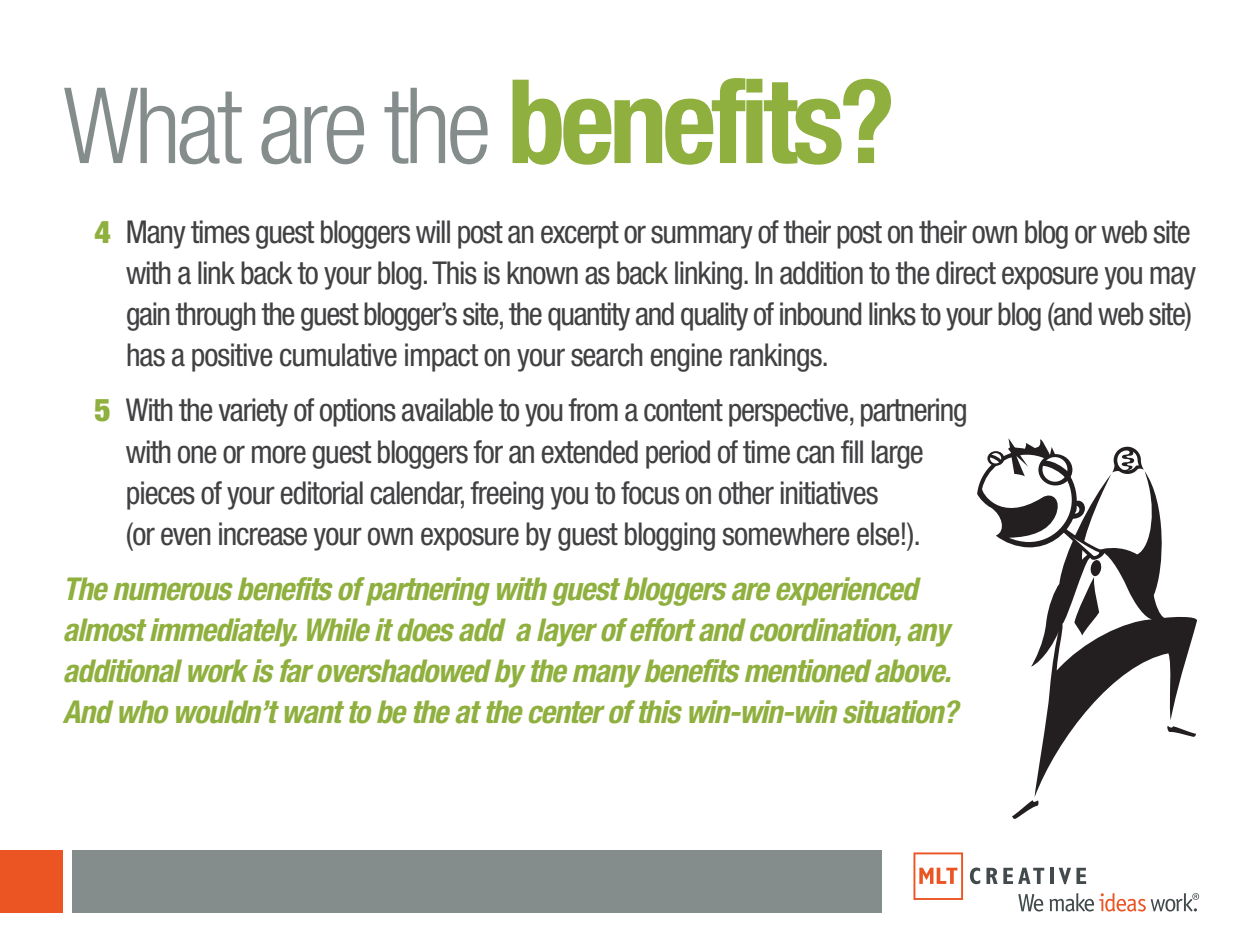
<style>
.page{position:relative;width:1260px;height:945px;background:#fff}
.page>*{position:absolute;margin:0;border:0;box-sizing:border-box;transform-origin:0 0}
.t1{font:300 condensed 105.52px "Helvetica Neue";letter-spacing:-.045em;color:#858c8c}
.t2{font:condensed 31.5px/41.1px "Helvetica Neue";letter-spacing:-.035em;color:#414042}
.t3{font:italic 700 condensed 31.5px/41.1px "Helvetica Neue";letter-spacing:-.03em;color:#8fb03e}
.s1{font-weight:700;font-size:116.73px;color:#8fb03e}
.s2{font-weight:900;color:#8fb03e}
</style>
<div class="page">
<svg style="left:1012px;top:800px;width:27px;height:19px"></svg>
<svg style="left:1034px;top:485px;width:163px;height:312px"></svg>
<svg style="left:1166px;top:725px;width:30px;height:13px"></svg>
<svg style="left:977px;top:438px;width:175px;height:233px"></svg>
<div style="left:0;top:850px;width:882px;height:64px;background:#858c8c"></div>
<div style="left:0;top:850px;width:63px;height:64px;background:#eb5423"></div>
<div style="left:63px;top:850px;width:8px;height:64px;background:#fff"></div>
<svg style="left:914px;top:852px;width:49px;height:48px"></svg>
<svg style="left:970px;top:868px;width:10px;height:16px"></svg>
<svg style="left:986px;top:868px;width:58px;height:16px"></svg>
<hr style="left:1050px;top:868px;width:3px;height:16px;background:#424a4c">
<svg style="left:1059px;top:868px;width:27px;height:16px"></svg>
<svg style="left:1018px;top:894px;width:25px;height:18px"></svg>
<svg style="left:1049px;top:893px;width:150px;height:19px"></svg>
<h1 class="t1" style="left:63px;top:65px;width:834px">What are the <span class="s1">benefits?</span></h1>
<p class="t2" style="left:126px;top:211px;width:1072px;text-indent:-32px"><span class="s2">4</span> Many times guest bloggers will post an excerpt or summary of their post on their own blog or web site with a link back to your blog. This is known as back linking. In addition to the direct exposure you may gain through the guest blogger’s site, the quantity and quality of inbound links to your blog (and web site) has a positive cumulative impact on your search engine rankings.</p>
<p class="t2" style="left:126px;top:390px;width:843px;text-indent:-32px"><span class="s2">5</span> With the variety of options available to you from a content perspective, partnering with one or more guest bloggers for an extended period of time can fill large pieces of your editorial calendar, freeing you to focus on other initiatives<br>(or even increase your own exposure by guest blogging somewhere else!).</p>
<p class="t3" style="left:63px;top:568px;width:896px">The numerous benefits of partnering with guest bloggers are experienced almost immediately. While it does add a layer of effort and coordination, any additional work is far overshadowed by the many benefits mentioned above.<br>And who wouldn’t want to be the at the center of this win-win-win situation?</p>
</div>
